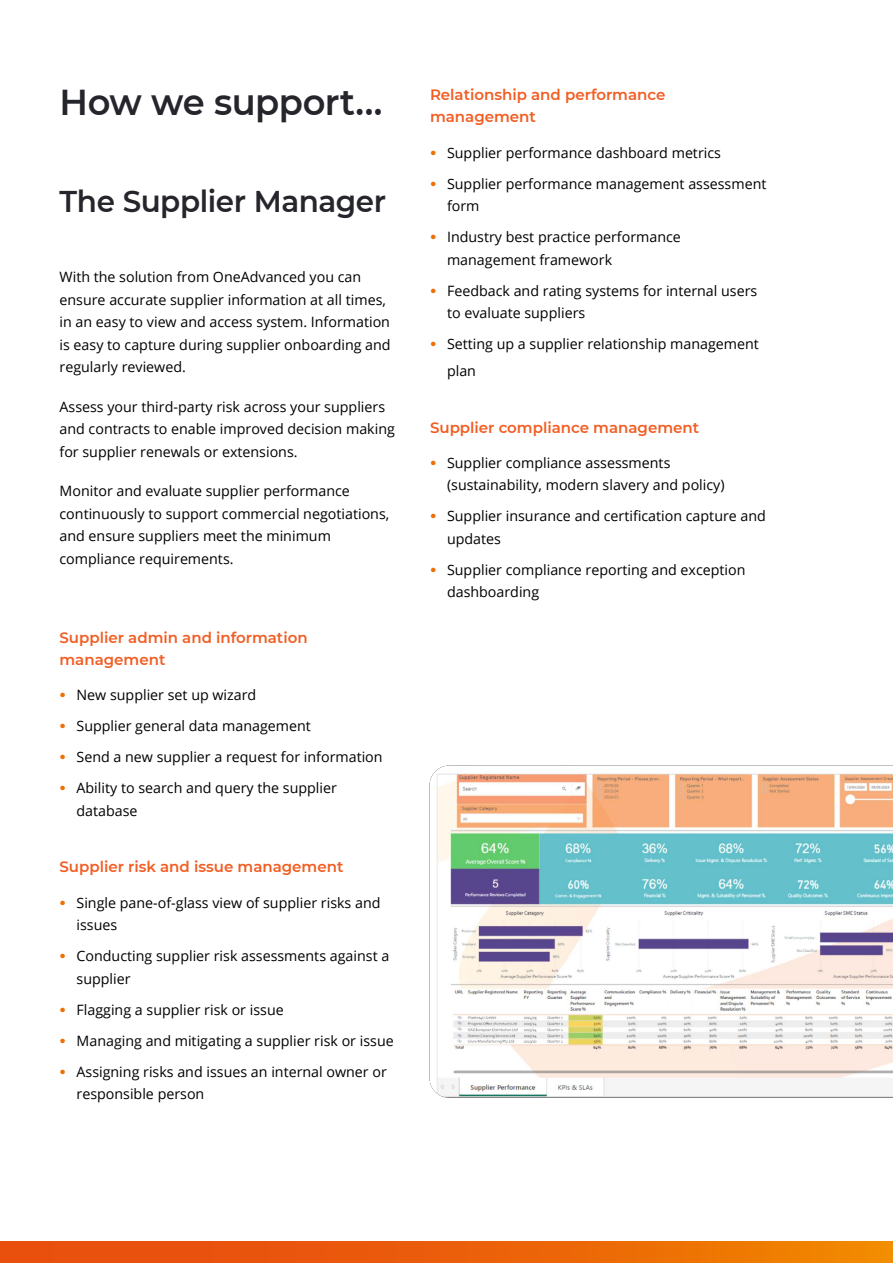
<style>
.page{position:relative;width:893px;height:1263px;background:#fff}
.page>*{position:absolute;margin:0;border:0;box-sizing:border-box;transform-origin:0 0}
.t1{font:600 36px "Montserrat";letter-spacing:-.015em;color:#25252c}
.t2{font:600 30px "Montserrat";letter-spacing:-.015em;color:#25252c}
.t3{font:600 15px/22.5px "Montserrat";color:#f15d22}
.t4{font:14.25px/22.5px "Open Sans";color:#000}
.s1{font-family:"Montserrat";font-weight:700;font-size:18px;color:#ed7004}
</style>
<div class="page">
<div style="left:0;top:1242px;width:893px;height:21px;background:linear-gradient(to right,#e74511,#f08200)"></div>
<img style="left:429px;top:765px;width:464px;height:332px">
<h1 class="t1" style="left:60px;top:76px;width:324px">How we support...</h1>
<h2 class="t2" style="left:60px;top:180px;width:328px">The Supplier Manager</h2>
<p class="t4" style="left:60px;top:265px;width:333px">With the solution from OneAdvanced you can ensure accurate supplier information at all times, in an easy to view and access system. Information is easy to capture during supplier onboarding and regularly reviewed.</p>
<p class="t4" style="left:60px;top:395px;width:337px">Assess your third-party risk across your suppliers and contracts to enable improved decision making for supplier renewals or extensions.</p>
<p class="t4" style="left:60px;top:479px;width:331px">Monitor and evaluate supplier performance continuously to support commercial negotiations, and ensure suppliers meet the minimum compliance requirements.</p>
<p class="t3" style="left:60px;top:625px;width:250px">Supplier admin and information management</p>
<p class="t4" style="left:60px;top:684px;width:198px"><span class="s1">•</span> New supplier set up wizard</p>
<p class="t4" style="left:60px;top:715px;width:253px"><span class="s1">•</span> Supplier general data management</p>
<p class="t4" style="left:60px;top:746px;width:325px"><span class="s1">•</span> Send a new supplier a request for information</p>
<p class="t4" style="left:77px;top:777px;width:262px;text-indent:-17px"><span class="s1">•</span> Ability to search and query the supplier database</p>
<p class="t3" style="left:60px;top:855px;width:285px">Supplier risk and issue management</p>
<p class="t4" style="left:77px;top:891px;width:305px;text-indent:-17px"><span class="s1">•</span> Single pane-of-glass view of supplier risks and issues</p>
<p class="t4" style="left:77px;top:944px;width:314px;text-indent:-17px"><span class="s1">•</span> Conducting supplier risk assessments against a supplier</p>
<p class="t4" style="left:60px;top:998px;width:226px"><span class="s1">•</span> Flagging a supplier risk or issue</p>
<p class="t4" style="left:60px;top:1029px;width:336px"><span class="s1">•</span> Managing and mitigating a supplier risk or issue</p>
<p class="t4" style="left:77px;top:1060px;width:312px;text-indent:-17px"><span class="s1">•</span> Assigning risks and issues an internal owner or responsible person</p>
<p class="t3" style="left:430px;top:83px;width:237px">Relationship and performance management</p>
<p class="t4" style="left:430px;top:141px;width:292px"><span class="s1">•</span> Supplier performance dashboard metrics</p>
<p class="t4" style="left:447px;top:172px;width:321px;text-indent:-17px"><span class="s1">•</span> Supplier performance management assessment form</p>
<p class="t4" style="left:447px;top:225px;width:235px;text-indent:-17px"><span class="s1">•</span> Industry best practice performance management framework</p>
<p class="t4" style="left:447px;top:279px;width:312px;text-indent:-17px"><span class="s1">•</span> Feedback and rating systems for internal users to evaluate suppliers</p>
<p class="t4" style="left:447px;top:330px;width:313px;line-height:27px;text-indent:-17px"><span class="s1">•</span> Setting up a supplier relationship management plan</p>
<p class="t3" style="left:430px;top:415px;width:271px">Supplier compliance management</p>
<p class="t4" style="left:447px;top:451px;width:279px;text-indent:-17px"><span class="s1">•</span> Supplier compliance assessments (sustainability, modern slavery and policy)</p>
<p class="t4" style="left:447px;top:505px;width:320px;text-indent:-17px"><span class="s1">•</span> Supplier insurance and certification capture and updates</p>
<p class="t4" style="left:447px;top:558px;width:300px;text-indent:-17px"><span class="s1">•</span> Supplier compliance reporting and exception dashboarding</p>
</div>
